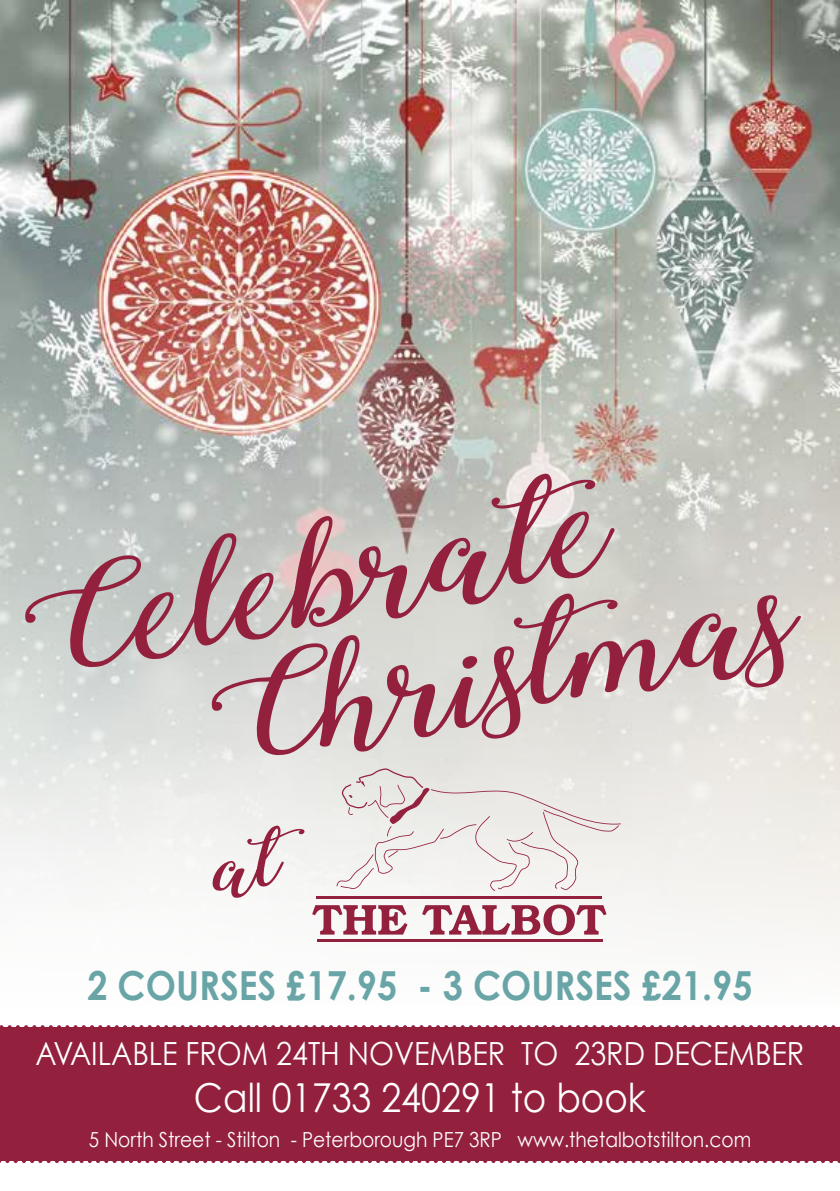
<style>
.page{position:relative;width:840px;height:1191px;background:#fff}
.page>*{position:absolute;margin:0;border:0;box-sizing:border-box;transform-origin:0 0}
.t1{font:700 40px "Century Gothic";color:#69a5a7;scale:.9 1}
.t2{font:39.8px "Century Gothic";color:#fff;scale:.9 1}
.t3{font:31.8px "Century Gothic";color:#fff;scale:.9 1}
.t4{font:20.8px "Century Gothic";color:#fff;scale:.9 1}
</style>
<div class="page">
<img style="left:0;top:0;width:839px;height:942px">
<svg style="left:336px;top:768px;width:284px;height:122px"></svg>
<svg style="left:312px;top:905px;width:95px;height:29px"></svg>
<svg style="left:422px;top:904px;width:184px;height:31px"></svg>
<hr style="left:316px;top:896px;width:285px;height:2px;background:#93203d">
<hr style="left:317px;top:939px;width:285px;height:3px;background:#93203d">
<svg style="left:25px;top:473px;width:589px;height:194px;background:#beaeaf"></svg>
<svg style="left:211px;top:593px;width:589px;height:162px;background:#cdb6b8"></svg>
<svg style="left:212px;top:825px;width:92px;height:73px"></svg>
<div style="left:0;top:1027px;width:839px;height:134px;background:#93203d"></div>
<svg style="left:0;top:1159px;width:840px;height:4px"></svg>
<svg style="left:0;top:1025px;width:840px;height:4px"></svg>
<h1 class="t1" style="left:87px;top:960px;width:740px">2 COURSES £17.95 - 3 COURSES £21.95</h1>
<h3 class="t3" style="left:36px;top:1033px;width:855px">AVAILABLE FROM 24TH NOVEMBER TO 23RD DECEMBER</h3>
<h2 class="t2" style="left:194px;top:1073px;width:503px">Call 01733 240291 to book</h2>
<p class="t4" style="left:89px;top:1126px;width:737px">5 North Street - Stilton - Peterborough PE7 3RP www.thetalbotstilton.com</p>
</div>
